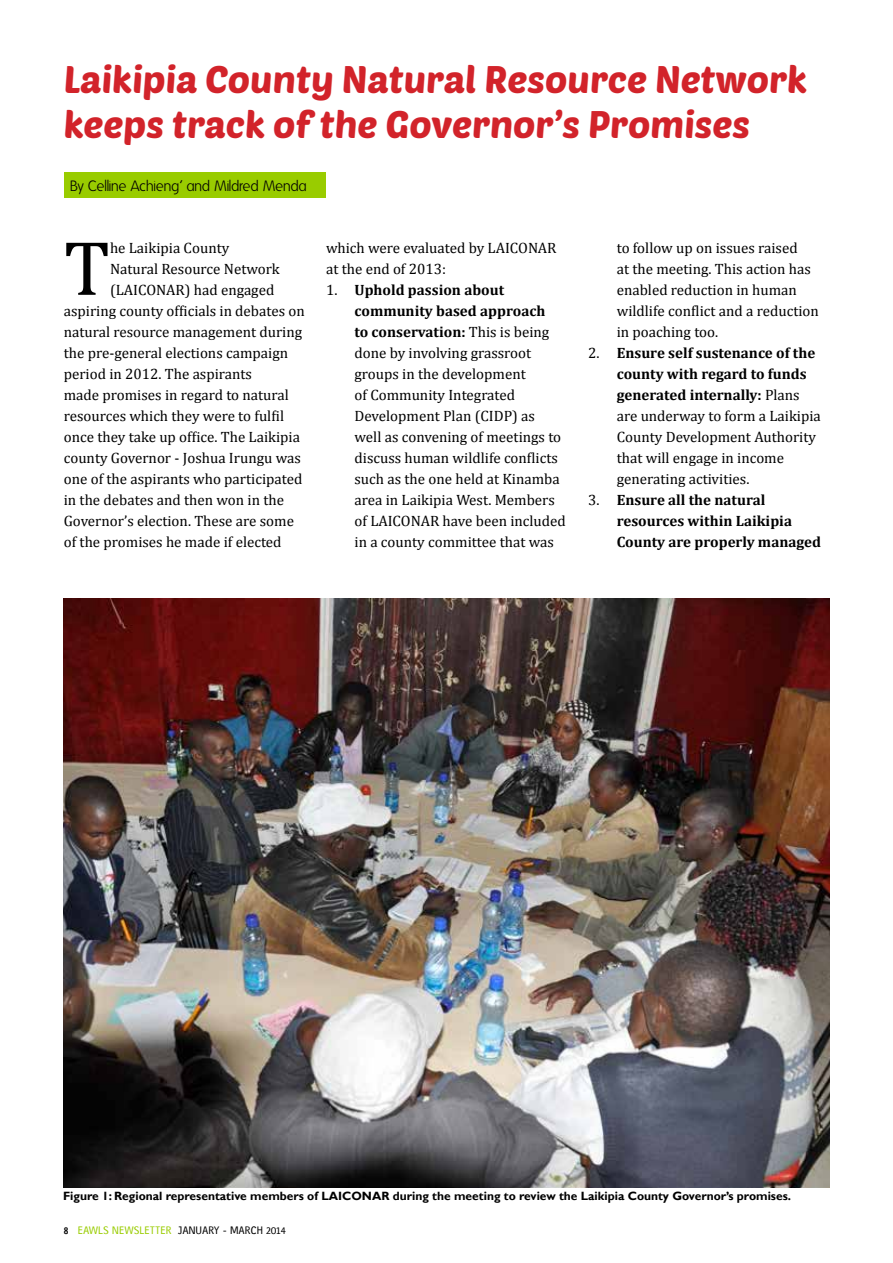
<style>
.page{position:relative;width:893px;height:1263px;background:#fff}
.page>*{position:absolute;margin:0;border:0;box-sizing:border-box;transform-origin:0 0}
.t1{font:78px "Cambria";color:#000}
.t2{font:37.5px/45px "Poetsen One";color:#d2232a}
.t3{font:15px/21px "Cambria";color:#000}
.t4{font:700 15px/21px "Cambria";color:#000}
.t5{font:300 15px "Folks";letter-spacing:-.035em;color:#000}
.t6{font:700 12px "Gill Sans";color:#000}
.t7{font:10.5px "gausshaussmedium";color:#000}
.s1{font-weight:700}
.s2{font-weight:400}
.s3{font-family:"gausshauss";font-weight:700}
.s4{color:#9c0}
</style>
<div class="page">
<div style="left:64px;top:172px;width:261px;height:26px;background:#9c0"></div>
<img style="left:64px;top:599px;width:765px;height:588px">
<h2 class="t2" style="left:64px;top:55px;width:745px">Laikipia County Natural Resource Network keeps track of the Governor’s Promises</h2>
<p class="t5" style="left:70px;top:178px;width:239px">By Celline Achieng’ and Mildred Menda</p>
<h1 class="t1" style="left:64px;top:222px;width:48px">T</h1>
<p class="t3" style="left:110px;top:237px;width:121px">he Laikipia County</p>
<p class="t3" style="left:110px;top:258px;width:171px">Natural Resource Network</p>
<p class="t3" style="left:110px;top:279px;width:166px">(LAICONAR) had engaged</p>
<p class="t3" style="left:64px;top:300px;width:242px">aspiring county officials in debates on</p>
<p class="t3" style="left:64px;top:321px;width:240px">natural resource management during</p>
<p class="t3" style="left:64px;top:342px;width:226px">the pre-general elections campaign</p>
<p class="t3" style="left:64px;top:363px;width:190px">period in 2012. The aspirants</p>
<p class="t3" style="left:64px;top:384px;width:227px">made promises in regard to natural</p>
<p class="t3" style="left:64px;top:405px;width:222px">resources which they were to fulfil</p>
<p class="t3" style="left:64px;top:426px;width:238px">once they take up office. The Laikipia</p>
<p class="t3" style="left:64px;top:447px;width:239px">county Governor - Joshua Irungu was</p>
<p class="t3" style="left:64px;top:468px;width:240px">one of the aspirants who participated</p>
<p class="t3" style="left:64px;top:489px;width:222px">in the debates and then won in the</p>
<p class="t3" style="left:64px;top:510px;width:232px">Governor’s election. These are some</p>
<p class="t3" style="left:64px;top:531px;width:219px">of the promises he made if elected</p>
<p class="t3" style="left:326px;top:237px;width:232px">which were evaluated by LAICONAR at the end of 2013:</p>
<p class="t3" style="left:354px;top:279px;width:213px;text-indent:-28px">1. <span class="s1">Uphold passion about community based approach<br>to conservation:</span> This is being done by involving grassroot groups in the development<br>of Community Integrated<br>Development Plan (CIDP) as<br>well as convening of meetings to discuss human wildlife conflicts such as the one held at Kinamba area in Laikipia West. Members of LAICONAR have been included in a county committee that was</p>
<p class="t3" style="left:617px;top:237px;width:204px">to follow up on issues raised<br>at the meeting. This action has enabled reduction in human wildlife conflict and a reduction in poaching too.</p>
<p class="t3" style="left:617px;top:342px;width:206px;text-indent:-28px">2. <span class="s1">Ensure self sustenance of the county with regard to funds generated internally:</span> Plans are underway to form a Laikipia<br>County Development Authority that will engage in income generating activities.</p>
<p class="t4" style="left:617px;top:489px;width:206px;text-indent:-28px"><span class="s2">3.</span> Ensure all the natural resources within Laikipia<br>County are properly managed</p>
<p class="t6" style="left:63px;top:1189px;width:729px">Figure 1: Regional representative members of LAICONAR during the meeting to review the Laikipia County Governor’s promises.</p>
<p class="t7" style="left:64px;top:1225px;width:224px"><span class="s3">8</span> <span class="s4">EAWLS NEWSLETTER</span> JANUARY - MARCH 2014</p>
</div>
